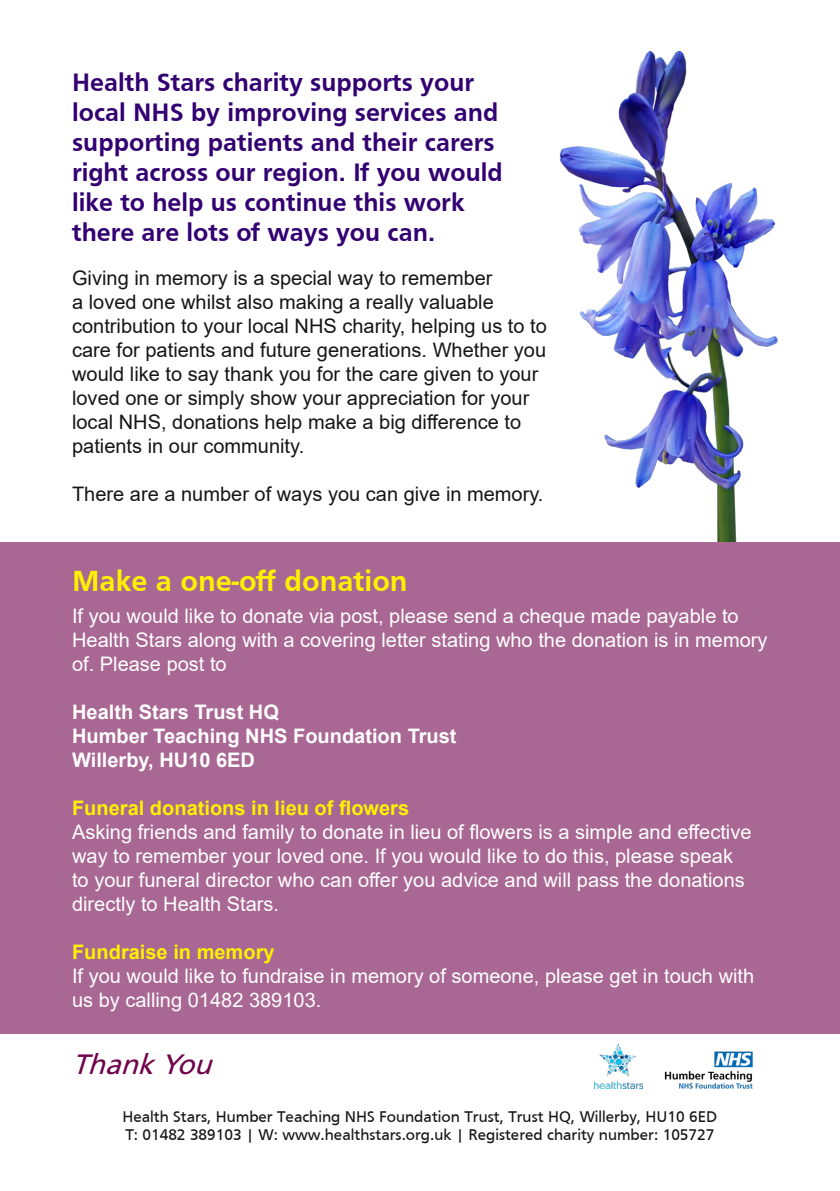
<style>
.page{position:relative;width:840px;height:1191px;background:#fff}
.page>*{position:absolute;margin:0;border:0;box-sizing:border-box;transform-origin:0 0}
.t1{font:700 30px "Frutiger";color:#fff101}
.t2{font:italic 28px "Frutiger LT Std";color:#70034b}
.t3{font:700 26px/30px "Frutiger";color:#330072}
.t4{font:20px/24px "Arial";color:#fff}
.t5{font:20px/24px "Arial";color:#17151a}
.t6{font:700 20px "Arial";color:#fff}
.t7{font:700 20px "Arial";color:#fff101}
.t8{font:16px "Frutiger";color:#17151a}
</style>
<div class="page">
<div style="left:0;top:541px;width:839px;height:492px;background:#a96793"></div>
<img style="left:559px;top:51px;width:219px;height:490px">
<img style="left:664px;top:1051px;width:89px;height:38px">
<img style="left:594px;top:1043px;width:48px;height:45px">
<p class="t3" style="left:72px;top:67px;width:432px">Health Stars charity supports your local NHS by improving services and supporting patients and their carers right across our region. If you would like to help us continue this work there are lots of ways you can.</p>
<p class="t5" style="left:72px;top:266px;width:476px">Giving in memory is a special way to remember<br>a loved one whilst also making a really valuable contribution to your local NHS charity, helping us to to care for patients and future generations. Whether you would like to say thank you for the care given to your loved one or simply show your appreciation for your local NHS, donations help make a big difference to patients in our community.</p>
<p class="t5" style="left:72px;top:482px;width:472px">There are a number of ways you can give in memory.</p>
<p class="t1" style="left:72px;top:564px;width:337px">Make a one-off donation</p>
<p class="t4" style="left:72px;top:604px;width:696px">If you would like to donate via post, please send a cheque made payable to<br>Health Stars along with a covering letter stating who the donation is in memory of. Please post to</p>
<p class="t6" style="left:72px;top:698px;width:208px">Health Stars Trust HQ</p>
<p class="t6" style="left:72px;top:722px;width:386px">Humber Teaching NHS Foundation Trust</p>
<p class="t6" style="left:72px;top:746px;width:184px">Willerby, HU10 6ED</p>
<p class="t7" style="left:72px;top:794px;width:338px">Funeral donations in lieu of flowers</p>
<p class="t4" style="left:72px;top:820px;width:680px">Asking friends and family to donate in lieu of flowers is a simple and effective way to remember your loved one. If you would like to do this, please speak to your funeral director who can offer you advice and will pass the donations directly to Health Stars.</p>
<p class="t7" style="left:72px;top:938px;width:204px">Fundraise in memory</p>
<p class="t4" style="left:72px;top:964px;width:683px">If you would like to fundraise in memory of someone, please get in touch with us by calling 01482 389103.</p>
<p class="t2" style="left:72px;top:1047px;width:150px">ThankYou</p>
<p class="t8" style="left:122px;top:1107px;width:596px">Health Stars, Humber Teaching NHS Foundation Trust, Trust HQ, Willerby, HU10 6ED</p>
<p class="t8" style="left:125px;top:1125px;width:590px">T: 01482 389103 | W: www.healthstars.org.uk | Registered charity number: 105727</p>
</div>
